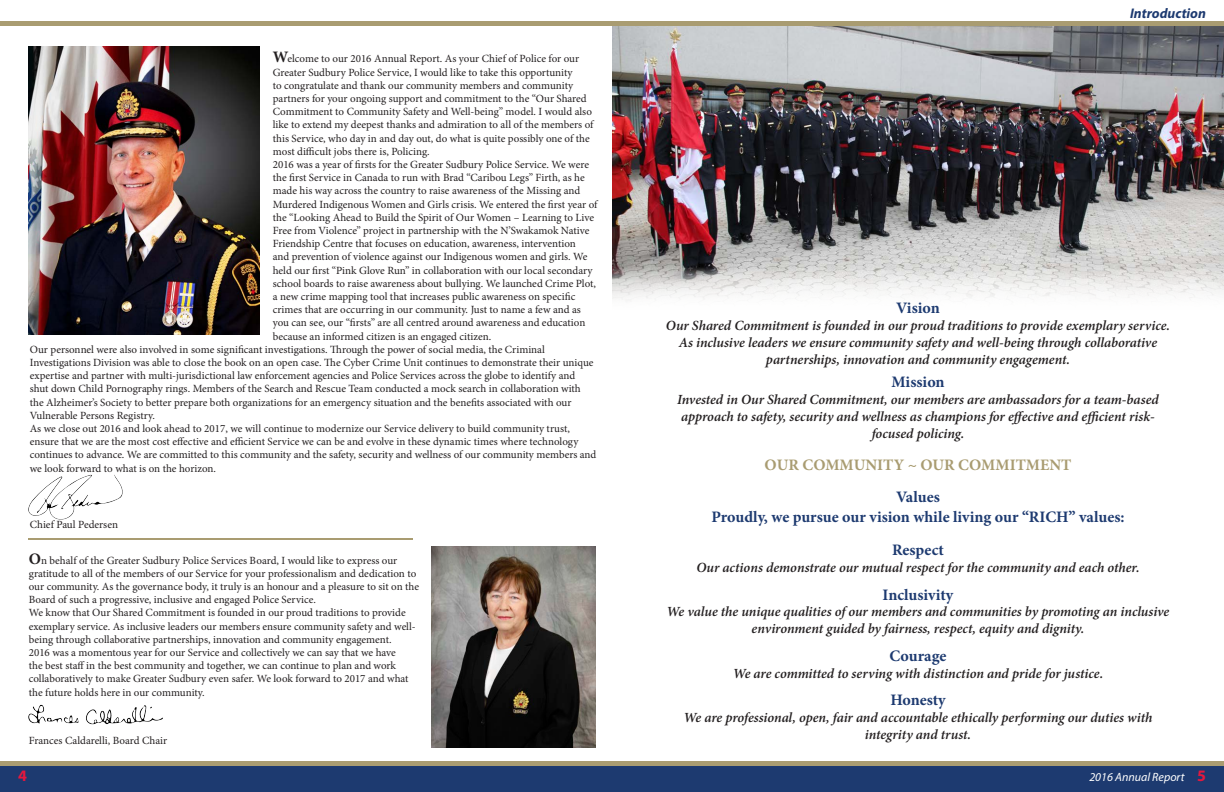
<style>
.page{position:relative;width:1224px;height:792px;background:#fff}
.page>*{position:absolute;margin:0;border:0;box-sizing:border-box;transform-origin:0 0}
.t1{font:700 16px/19.2px "Minion Pro";color:#1d3a70;text-align:center}
.t2{font:700 16px "Minion Pro";color:#a99c71}
.t3{font:700 16px "Myriad Pro";color:#e4183e}
.t4{font:italic 600 14px/16.8px "Minion Pro";letter-spacing:-.005em;color:#231f20;text-align:center}
.t5{font:italic 700 14px "Myriad Pro";color:#1d3a70}
.t6{font:italic 12px "Myriad Pro";color:#fff}
.t7{font:11px/13.2px "Minion Pro";color:#231f20}
.s1{font-weight:700;font-size:16px}
.s2{font-weight:700;font-style:normal;font-size:16px;color:#e4183e}
</style>
<div class="page">
<img style="left:612px;top:26px;width:612px;height:275px">
<div style="left:0;top:766px;width:1224px;height:26px;background:#1d3a70"></div>
<div style="left:0;top:761px;width:1224px;height:5px;background:#a99c71"></div>
<div style="left:0;top:21px;width:1224px;height:5px;background:#a99c71"></div>
<img style="left:29px;top:47px;width:230px;height:288px">
<img style="left:28px;top:474px;width:95px;height:66px">
<hr style="left:29px;top:538px;width:384px;height:2px;background:#a99c71">
<img style="left:431px;top:546px;width:164px;height:202px">
<img style="left:28px;top:704px;width:135px;height:21px">
<p class="t7" style="left:273px;top:52px;width:308px"><span class="s1">W</span>elcome to our 2016 Annual Report. As your Chief of Police for our</p>
<p class="t7" style="left:273px;top:66px;width:301px">Greater Sudbury Police Service, I would like to take this opportunity</p>
<p class="t7" style="left:273px;top:79px;width:302px">to congratulate and thank our community members and community</p>
<p class="t7" style="left:273px;top:92px;width:316px">partners for your ongoing support and commitment to the “Our Shared</p>
<p class="t7" style="left:273px;top:105px;width:321px">Commitment to Community Safety and Well-being” model. I would also</p>
<p class="t7" style="left:273px;top:118px;width:323px">like to extend my deepest thanks and admiration to all of the members of</p>
<p class="t7" style="left:273px;top:132px;width:319px">this Service, who day in and day out, do what is quite possibly one of the</p>
<p class="t7" style="left:273px;top:145px;width:158px">most difcult jobs there is, Policing.</p>
<p class="t7" style="left:273px;top:158px;width:318px">2016 was a year of frsts for the Greater Sudbury Police Service. We were</p>
<p class="t7" style="left:273px;top:171px;width:313px">the frst Service in Canada to run with Brad “Caribou Legs” Firth, as he</p>
<p class="t7" style="left:273px;top:184px;width:309px">made his way across the country to raise awareness of the Missing and</p>
<p class="t7" style="left:273px;top:198px;width:327px">Murdered Indigenous Women and Girls crisis. We entered the frst year of</p>
<p class="t7" style="left:273px;top:211px;width:323px">the “Looking Ahead to Build the Spirit of Our Women – Learning to Live</p>
<p class="t7" style="left:273px;top:224px;width:318px">Free from Violence” project in partnership with the N’Swakamok Native</p>
<p class="t7" style="left:273px;top:237px;width:305px">Friendship Centre that focuses on education, awareness, intervention</p>
<p class="t7" style="left:273px;top:250px;width:316px">and prevention of violence against our Indigenous women and girls. We</p>
<p class="t7" style="left:273px;top:264px;width:321px">held our frst “Pink Glove Run” in collaboration with our local secondary</p>
<p class="t7" style="left:273px;top:277px;width:325px">school boards to raise awareness about bullying. We launched Crime Plot,</p>
<p class="t7" style="left:273px;top:290px;width:304px">a new crime mapping tool that increases public awareness on specifc</p>
<p class="t7" style="left:273px;top:303px;width:310px">crimes that are occurring in our community. Just to name a few and as</p>
<p class="t7" style="left:273px;top:316px;width:314px">you can see, our “frsts” are all centred around awareness and education</p>
<p class="t7" style="left:273px;top:330px;width:220px">because an informed citizen is an engaged citizen.</p>
<p class="t7" style="left:30px;top:343px;width:517px">Our personnel were also involved in some signifcant investigations. Trough the power of social media, the Criminal</p>
<p class="t7" style="left:30px;top:356px;width:565px">Investigations Division was able to close the book on an open case. Te Cyber Crime Unit continues to demonstrate their unique</p>
<p class="t7" style="left:30px;top:369px;width:547px">expertise and partner with multi-jurisdictional law enforcement agencies and Police Services across the globe to identify and</p>
<p class="t7" style="left:30px;top:382px;width:553px">shut down Child Pornography rings. Members of the Search and Rescue Team conducted a mock search in collaboration with</p>
<p class="t7" style="left:30px;top:396px;width:543px">the Alzheimer’s Society to better prepare both organizations for an emergency situation and the benefts associated with our</p>
<p class="t7" style="left:30px;top:409px;width:127px">Vulnerable Persons Registry.</p>
<p class="t7" style="left:30px;top:422px;width:542px">As we close out 2016 and look ahead to 2017, we will continue to modernize our Service delivery to build community trust,</p>
<p class="t7" style="left:30px;top:435px;width:550px">ensure that we are the most cost efective and efcient Service we can be and evolve in these dynamic times where technology</p>
<p class="t7" style="left:30px;top:448px;width:568px">continues to advance. We are committed to this community and the safety, security and wellness of our community members and</p>
<p class="t7" style="left:30px;top:462px;width:188px">we look forward to what is on the horizon.</p>
<p class="t7" style="left:30px;top:518px;width:90px">Chief Paul Pedersen</p>
<p class="t7" style="left:29px;top:553px;width:392px"><span class="s1">O</span>n behalf of the Greater Sudbury Police Services Board, I would like to express our gratitude to all of the members of our Service for your professionalism and dedication to our community. As the governance body, it truly is an honour and a pleasure to sit on the Board of such a progressive, inclusive and engaged Police Service.<br>We know that Our Shared Commitment is founded in our proud traditions to provide exemplary service. As inclusive leaders our members ensure community safety and well&shy;being through collaborative partnerships, innovation and community engagement.<br>2016 was a momentous year for our Service and collectively we can say that we have<br>the best staf in the best community and together, we can continue to plan and work collaboratively to make Greater Sudbury even safer. We look forward to 2017 and what the future holds here in our community.</p>
<p class="t7" style="left:29px;top:734px;width:140px">Frances Caldarelli, Board Chair</p>
<p class="t5" style="left:1130px;top:4px;width:77px">Introduction</p>
<h1 class="t1" style="left:896px;top:298px;width:45px">Vision</h1>
<p class="t4" style="left:666px;top:317px;width:506px">Our Shared Commitment is founded in our proud traditions to provide exemplary service.<br>As inclusive leaders we ensure community safety and well-being through collaborative partnerships, innovation and community engagement.</p>
<h1 class="t1" style="left:891px;top:372px;width:55px">Mission</h1>
<p class="t4" style="left:677px;top:391px;width:483px">Invested in Our Shared Commitment, our members are ambassadors for a team-based approach to safety, security and wellness as champions for efective and efcient risk&shy;focused policing.</p>
<h1 class="t2" style="left:765px;top:454px;width:308px">OUR COMMUNITY ~ OUR COMMITMENT</h1>
<h1 class="t1" style="left:711px;top:488px;width:415px">Values<br>Proudly, we pursue our vision while living our “RICH” values:</h1>
<h1 class="t1" style="left:892px;top:540px;width:53px">Respect</h1>
<p class="t4" style="left:696px;top:559px;width:445px">Our actions demonstrate our mutual respect for the community and each other.</p>
<h1 class="t1" style="left:883px;top:585px;width:72px">Inclusivity</h1>
<p class="t4" style="left:667px;top:603px;width:504px">We value the unique qualities ofour members and communities by promoting an inclusive environment guided by fairness, respect, equity and dignity.</p>
<h1 class="t1" style="left:889px;top:646px;width:59px">Courage</h1>
<p class="t4" style="left:733px;top:665px;width:372px">We are committed to serving with distinction and pride for justice.</p>
<h1 class="t1" style="left:890px;top:690px;width:57px">Honesty</h1>
<p class="t4" style="left:684px;top:709px;width:470px">We are professional, open, fair and accountable ethically performing our duties with integrity and trust.</p>
<h1 class="t3" style="left:18px;top:765px;width:10px">4</h1>
<p class="t6" style="left:1089px;top:769px;width:118px">2016 Annual Report <span class="s2">5</span></p>
</div>
